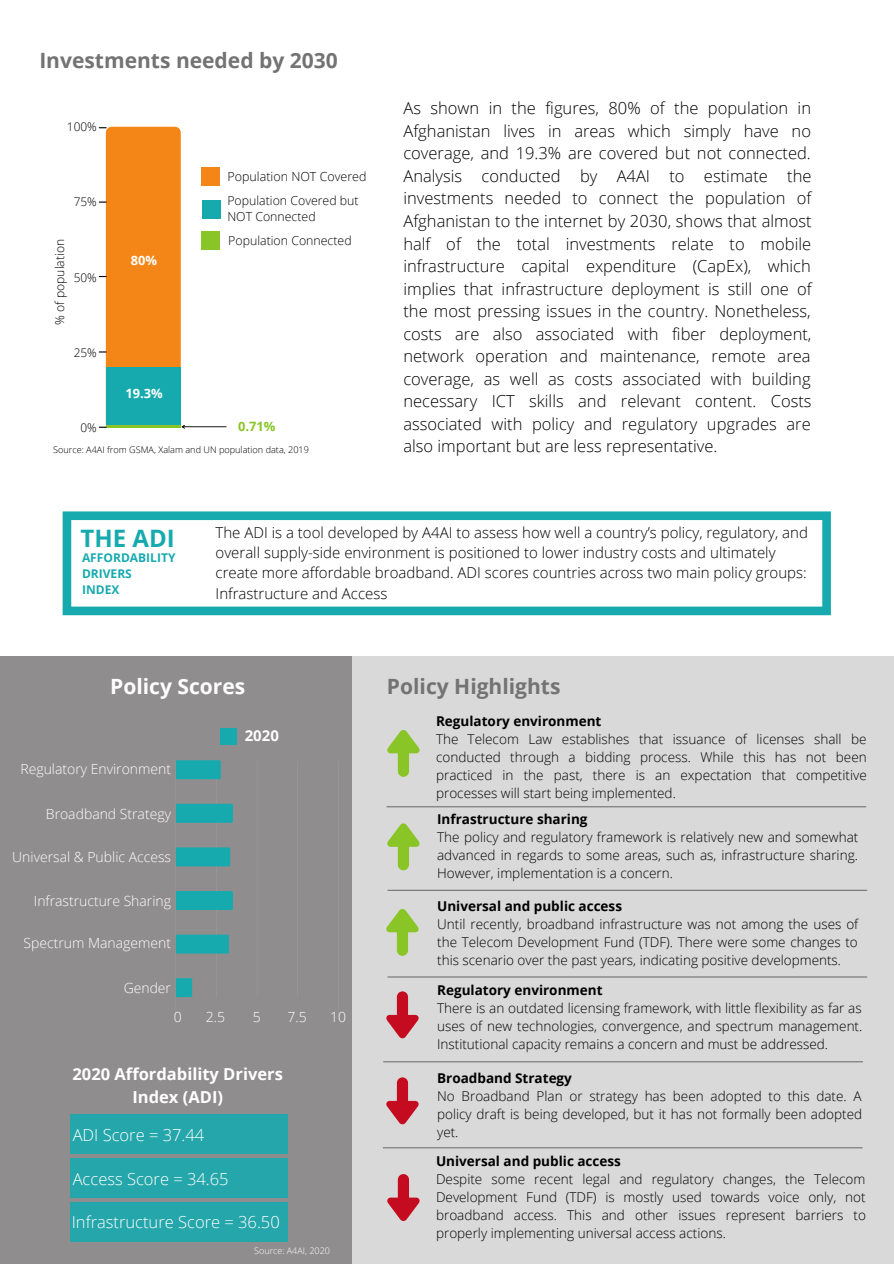
<style>
.page{position:relative;width:894px;height:1264px;background:#fff}
.page>*{position:absolute;margin:0;border:0;box-sizing:border-box;transform-origin:0 0}
.t1{font:700 24px "Open Sans";color:#16aaaf}
.t2{font:700 21px "Open Sans";color:#737373}
.t3{font:700 21px "Open Sans";color:#fff}
.t4{font:300 16.5px/22.5px "Open Sans";color:#000;text-align:justify}
.t5{font:300 16.5px "Open Sans";color:#fff}
.t6{font:700 16.5px/22.5px "Open Sans";color:#fff;text-align:center}
.t7{font:300 15px/20.2px "Open Sans";color:#000}
.t8{font:700 15px "Open Sans";color:#fff}
.t9{font:300 13.95px "Open Sans";color:#fff}
.t10{font:300 13.5px/18px "Open Sans";color:#000;text-align:justify}
.t11{font:700 13.5px "Open Sans";color:#000}
.t12{font:700 12.9px "Open Sans";color:#fff}
.t13{font:700 12.9px "Open Sans";color:#89c527}
.t14{font:300 12.45px "Open Sans";color:#000}
.t15{font:300 12.3px/16.5px "Open Sans";color:#000}
.t16{font:300 12.15px "Open Sans";color:#000}
.t17{font:700 12px/16px "Open Sans";color:#16aaaf}
.t18{font:300 11.85px "Open Sans";color:#000}
.t19{font:300 9.15px "Open Sans";color:#000}
.t20{font:300 9px "Open Sans";color:#fff}
</style>
<div class="page">
<div style="left:0;top:656px;width:353px;height:607px;background:#8f8d8d"></div>
<div style="left:352px;top:656px;width:541px;height:607px;background:#d9d9d9"></div>
<div style="left:71px;top:1114px;width:217px;height:39px;background:#25a6aa"></div>
<div style="left:71px;top:1158px;width:217px;height:39px;background:#25a6aa"></div>
<div style="left:70px;top:1202px;width:217px;height:39px;background:#25a6aa"></div>
<svg style="left:387px;top:730px;width:32px;height:47px"></svg>
<hr style="left:387px;top:806px;width:478px;height:1px;background:#737373">
<svg style="left:387px;top:823px;width:32px;height:47px"></svg>
<svg style="left:386px;top:908px;width:32px;height:47px"></svg>
<svg style="left:386px;top:991px;width:32px;height:47px"></svg>
<svg style="left:386px;top:1077px;width:32px;height:47px"></svg>
<svg style="left:387px;top:1174px;width:32px;height:46px"></svg>
<hr style="left:176px;top:760px;width:1px;height:256px;background:#fff">
<hr style="left:216px;top:760px;width:1px;height:256px;background:#fff">
<hr style="left:257px;top:760px;width:1px;height:256px;background:#fff">
<hr style="left:297px;top:760px;width:1px;height:256px;background:#fff">
<hr style="left:338px;top:760px;width:1px;height:256px;background:#fff">
<svg style="left:176px;top:760px;width:45px;height:19px"></svg>
<svg style="left:176px;top:803px;width:57px;height:19px"></svg>
<svg style="left:176px;top:847px;width:54px;height:19px"></svg>
<svg style="left:176px;top:891px;width:57px;height:19px"></svg>
<svg style="left:176px;top:934px;width:53px;height:19px"></svg>
<svg style="left:176px;top:978px;width:122px;height:38px"></svg>
<div style="left:221px;top:728px;width:16px;height:16px;background:#16aaaf"></div>
<svg style="left:63px;top:511px;width:767px;height:104px"></svg>
<hr style="left:388px;top:889px;width:478px;height:1px;background:#737373">
<hr style="left:388px;top:976px;width:478px;height:1px;background:#737373">
<hr style="left:383px;top:1061px;width:479px;height:1px;background:#737373">
<hr style="left:383px;top:1147px;width:478px;height:1px;background:#737373">
<hr style="left:182px;top:426px;width:44px;height:1px;background:#000">
<svg style="left:99px;top:127px;width:87px;height:302px;background:#cf9d51"></svg>
<div style="left:202px;top:168px;width:18px;height:18px;background:#f48618"></div>
<div style="left:202px;top:200px;width:18px;height:18px;background:#16aaaf"></div>
<div style="left:202px;top:231px;width:18px;height:19px;background:#89c527"></div>
<h2 class="t2" style="left:39px;top:45px;width:300px">Investments needed by 2030</h2>
<p class="t18" style="left:67px;top:119px;width:31px">100%</p>
<p class="t18" style="left:74px;top:194px;width:25px">75%</p>
<p class="t16" style="left:51px;top:325px;width:87px;rotate:-90deg">% of population</p>
<p class="t18" style="left:74px;top:269px;width:25px">50%</p>
<p class="t18" style="left:74px;top:344px;width:25px">25%</p>
<p class="t12" style="left:131px;top:251px;width:28px">80%</p>
<p class="t12" style="left:125px;top:384px;width:39px">19.3%</p>
<p class="t14" style="left:227px;top:168px;width:140px">Population NOT Covered</p>
<p class="t15" style="left:227px;top:192px;width:133px">Population Covered but<br>NOT Connected</p>
<p class="t15" style="left:228px;top:231px;width:125px">Population Connected</p>
<p class="t18" style="left:80px;top:419px;width:18px">0%</p>
<p class="t13" style="left:238px;top:417px;width:39px">0.71%</p>
<p class="t19" style="left:53px;top:443px;width:257px">Source: A4AI from GSMA, Xalam and UN population data, 2019</p>
<p class="t4" style="left:403px;top:97px;width:409px">As shown in the figures, 80% of the population in Afghanistan lives in areas which simply have no coverage, and 19.3% are covered but not connected.<br>Analysis conducted by A4AI to estimate the investments needed to connect the population of Afghanistan to the internet by 2030, shows that almost half of the total investments relate to mobile infrastructure capital expenditure (CapEx), which implies that infrastructure deployment is still one of the most pressing issues in the country. Nonetheless, costs are also associated with fiber deployment, network operation and maintenance, remote area coverage, as well as costs associated with building necessary ICT skills and relevant content. Costs associated with policy and regulatory upgrades are also important but are less representative.</p>
<h1 class="t1" style="left:80px;top:521px;width:96px">THE ADI</h1>
<p class="t17" style="left:82px;top:549px;width:95px">AFFORDABILITY<br>DRIVERS<br>INDEX</p>
<p class="t7" style="left:215px;top:522px;width:594px">The ADI is a tool developed by A4AI to assess how well a country’s policy, regulatory, and overall supply-side environment is positioned to lower industry costs and ultimately create more affordable broadband. ADI scores countries across two main policy groups:<br>Infrastructure and Access</p>
<h2 class="t3" style="left:110px;top:671px;width:136px">Policy Scores</h2>
<h2 class="t2" style="left:387px;top:671px;width:175px">Policy Highlights</h2>
<p class="t9" style="left:20px;top:759px;width:152px">Regulatory Environment</p>
<p class="t9" style="left:46px;top:804px;width:127px">Broadband Strategy</p>
<p class="t9" style="left:12px;top:847px;width:160px">Universal &amp; Public Access</p>
<p class="t9" style="left:34px;top:891px;width:139px">Infrastructure Sharing</p>
<p class="t9" style="left:24px;top:932px;width:149px">Spectrum Management</p>
<p class="t9" style="left:124px;top:978px;width:49px">Gender</p>
<p class="t8" style="left:245px;top:725px;width:36px">2020</p>
<p class="t9" style="left:174px;top:1007px;width:9px">0</p>
<p class="t9" style="left:206px;top:1007px;width:21px">2.5</p>
<p class="t9" style="left:253px;top:1007px;width:9px">5</p>
<p class="t9" style="left:287px;top:1007px;width:21px">7.5</p>
<p class="t9" style="left:330px;top:1007px;width:17px">10</p>
<p class="t6" style="left:72px;top:1062px;width:212px">2020 Affordability Drivers<br>Index (ADI)</p>
<p class="t5" style="left:73px;top:1123px;width:133px">ADI Score = 37.44</p>
<p class="t5" style="left:73px;top:1167px;width:157px">Access Score = 34.65</p>
<p class="t5" style="left:72px;top:1211px;width:209px">Infrastructure Score = 36.50</p>
<p class="t20" style="left:254px;top:1244px;width:77px">Source: A4AI, 2020</p>
<p class="t11" style="left:436px;top:711px;width:167px">Regulatory environment</p>
<p class="t10" style="left:436px;top:729px;width:432px">The Telecom Law establishes that issuance of licenses shall be conducted through a bidding process. While this has not been practiced in the past, there is an expectation that competitive processes will start being implemented.</p>
<p class="t11" style="left:437px;top:809px;width:152px">Infrastructure sharing</p>
<p class="t10" style="left:437px;top:828px;width:422px">The policy and regulatory framework is relatively new and somewhat advanced in regards to some areas, such as, infrastructure sharing.<br>However, implementation is a concern.</p>
<p class="t11" style="left:437px;top:896px;width:186px">Universal and public access</p>
<p class="t10" style="left:437px;top:915px;width:422px">Until recently, broadband infrastructure was not among the uses of the Telecom Development Fund (TDF). There were some changes to this scenario over the past years, indicating positive developments.</p>
<p class="t11" style="left:437px;top:980px;width:167px">Regulatory environment</p>
<p class="t10" style="left:437px;top:998px;width:426px">There is an outdated licensing framework, with little flexibility as far as uses of new technologies, convergence, and spectrum management.<br>Institutional capacity remains a concern and must be addressed.</p>
<p class="t11" style="left:437px;top:1068px;width:136px">Broadband Strategy</p>
<p class="t10" style="left:437px;top:1086px;width:426px">No Broadband Plan or strategy has been adopted to this date. A policy draft is being developed, but it has not formally been adopted yet.</p>
<p class="t11" style="left:436px;top:1151px;width:186px">Universal and public access</p>
<p class="t10" style="left:436px;top:1169px;width:431px">Despite some recent legal and regulatory changes, the Telecom Development Fund (TDF) is mostly used towards voice only, not broadband access. This and other issues represent barriers to properly implementing universal access actions.</p>
</div>
